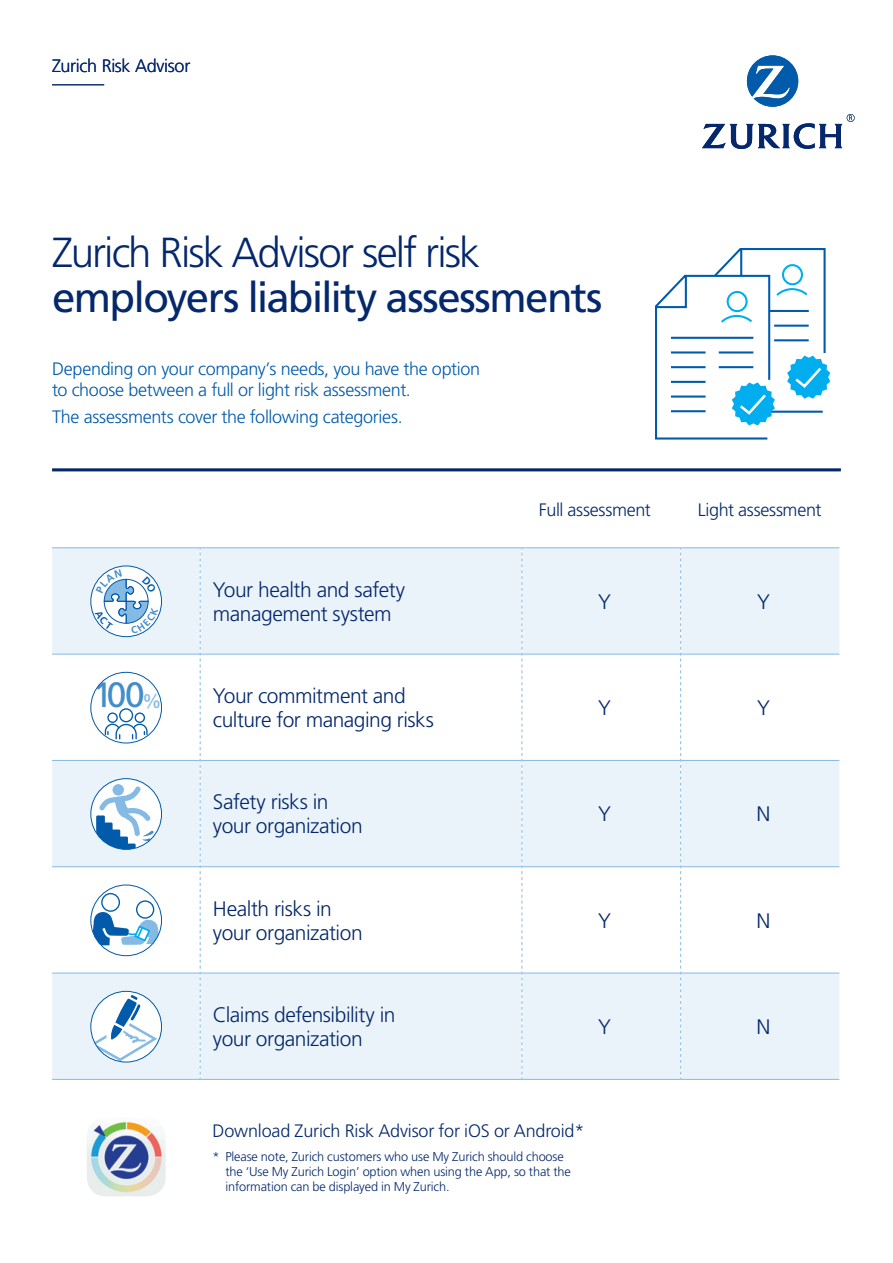
<style>
.page{position:relative;width:893px;height:1263px;background:#fff}
.page>*{position:absolute;margin:0;border:0;box-sizing:border-box;transform-origin:0 0}
.t1{font:42px "Frutiger LT Std";letter-spacing:-.04em;color:#04286b}
.t2{font:300 42px "Frutiger LT Std";letter-spacing:-.045em;color:#04286b}
.t3{font:35.1px "Frutiger LT Std";color:#448dcb}
.t4{font:300 21px/24px "Frutiger LT Std";letter-spacing:-.025em;color:#04286b}
.t5{font:300 18px/21px "Frutiger LT Std";letter-spacing:-.02em;color:#015aaa}
.t6{font:300 18px "Frutiger LT Std";letter-spacing:-.01em;color:#04286b}
.t7{font:300 12.75px/15px "Frutiger LT Std";letter-spacing:-.01em;color:#04286b}
.s1{font-size:19.65px;color:#85bae4}
</style>
<div class="page">
<div style="left:52px;top:548px;width:787px;height:531px;background:#ebf3fa"></div>
<svg style="left:52px;top:655px;width:787px;height:318px"></svg>
<hr style="left:52px;top:547px;width:148px;height:1px;background:#85bae4">
<hr style="left:200px;top:547px;width:322px;height:1px;background:#85bae4">
<hr style="left:522px;top:547px;width:159px;height:1px;background:#85bae4">
<hr style="left:681px;top:547px;width:158px;height:1px;background:#85bae4">
<hr style="left:52px;top:654px;width:148px;height:1px;background:#85bae4">
<hr style="left:201px;top:654px;width:321px;height:1px;background:#85bae4">
<hr style="left:522px;top:654px;width:158px;height:1px;background:#85bae4">
<hr style="left:681px;top:654px;width:158px;height:1px;background:#85bae4">
<hr style="left:52px;top:760px;width:148px;height:1px;background:#85bae4">
<hr style="left:201px;top:760px;width:321px;height:1px;background:#85bae4">
<hr style="left:522px;top:760px;width:158px;height:1px;background:#85bae4">
<hr style="left:681px;top:760px;width:158px;height:1px;background:#85bae4">
<hr style="left:52px;top:866px;width:148px;height:1px;background:#85bae4">
<hr style="left:201px;top:866px;width:321px;height:1px;background:#85bae4">
<hr style="left:522px;top:866px;width:158px;height:1px;background:#85bae4">
<hr style="left:681px;top:866px;width:158px;height:1px;background:#85bae4">
<hr style="left:52px;top:973px;width:148px;height:1px;background:#85bae4">
<hr style="left:201px;top:973px;width:321px;height:1px;background:#85bae4">
<hr style="left:522px;top:973px;width:158px;height:1px;background:#85bae4">
<hr style="left:681px;top:973px;width:158px;height:1px;background:#85bae4">
<hr style="left:52px;top:1079px;width:148px;height:1px;background:#85bae4">
<hr style="left:200px;top:1079px;width:322px;height:1px;background:#85bae4">
<hr style="left:522px;top:1079px;width:159px;height:1px;background:#85bae4">
<hr style="left:681px;top:1079px;width:158px;height:1px;background:#85bae4">
<svg style="left:200px;top:548px;width:1px;height:531px"></svg>
<svg style="left:522px;top:548px;width:1px;height:531px"></svg>
<svg style="left:680px;top:548px;width:1px;height:531px"></svg>
<hr style="left:52px;top:468px;width:789px;height:3px;background:#04286b">
<hr style="left:52px;top:84px;width:52px;height:1px;background:#04286b">
<svg style="left:91px;top:672px;width:71px;height:71px"></svg>
<div style="left:90px;top:672px;width:72px;height:71px;border:1px solid #015aaa;border-radius:50%"></div>
<svg style="left:91px;top:779px;width:71px;height:70px"></svg>
<div style="left:90px;top:778px;width:72px;height:72px;border:1px solid #015aaa;border-radius:50%"></div>
<svg style="left:91px;top:885px;width:71px;height:71px"></svg>
<div style="left:90px;top:885px;width:72px;height:71px;border:1px solid #015aaa;border-radius:50%"></div>
<svg style="left:655px;top:248px;width:175px;height:192px"></svg>
<img style="left:87px;top:1120px;width:79px;height:76px">
<svg style="left:91px;top:991px;width:71px;height:71px"></svg>
<div style="left:90px;top:991px;width:72px;height:71px;border:1px solid #015aaa;border-radius:50%"></div>
<svg style="left:747px;top:55px;width:51px;height:52px"></svg>
<svg style="left:702px;top:114px;width:152px;height:35px"></svg>
<svg style="left:91px;top:566px;width:71px;height:71px"></svg>
<p class="t6" style="left:52px;top:55px;width:140px">Zurich Risk Advisor</p>
<h1 class="t2" style="left:52px;top:229px;width:429px">Zurich Risk Advisor self risk</h1>
<h1 class="t1" style="left:52px;top:273px;width:552px">employers liability assessments</h1>
<p class="t5" style="left:52px;top:358px;width:430px">Depending on your company’s needs, you have the option to choose between a full or light risk assessment.</p>
<p class="t5" style="left:52px;top:406px;width:352px">The assessments cover the following categories.</p>
<h2 class="t3" style="left:93px;top:675px;width:70px">100<span class="s1">%</span></h2>
<p class="t4" style="left:213px;top:578px;width:194px">Your health and safety management system</p>
<p class="t4" style="left:213px;top:684px;width:223px">Your commitment and culture for managing risks</p>
<p class="t4" style="left:213px;top:790px;width:151px">Safety risks in your organization</p>
<p class="t4" style="left:213px;top:897px;width:151px">Health risks in your organization</p>
<p class="t4" style="left:213px;top:1003px;width:184px">Claims defensibility in your organization</p>
<p class="t6" style="left:539px;top:500px;width:113px">Full assessment</p>
<p class="t6" style="left:698px;top:500px;width:125px">Light assessment</p>
<p class="t4" style="left:598px;top:590px;width:14px">Y</p>
<p class="t4" style="left:757px;top:590px;width:14px">Y</p>
<p class="t4" style="left:598px;top:696px;width:14px">Y</p>
<p class="t4" style="left:757px;top:696px;width:14px">Y</p>
<p class="t4" style="left:598px;top:802px;width:14px">Y</p>
<p class="t4" style="left:756px;top:802px;width:16px">N</p>
<p class="t4" style="left:598px;top:909px;width:14px">Y</p>
<p class="t4" style="left:756px;top:909px;width:16px">N</p>
<p class="t4" style="left:598px;top:1015px;width:14px">Y</p>
<p class="t4" style="left:756px;top:1015px;width:16px">N</p>
<p class="t6" style="left:213px;top:1120px;width:373px">Download Zurich Risk Advisor for iOS or Android*</p>
<p class="t7" style="left:225px;top:1149px;width:347px;text-indent:-13px">* Please note, Zurich customers who use My Zurich should choose the ‘Use My Zurich Login’ option when using the App, so that the information can be displayed in My Zurich.</p>
</div>
